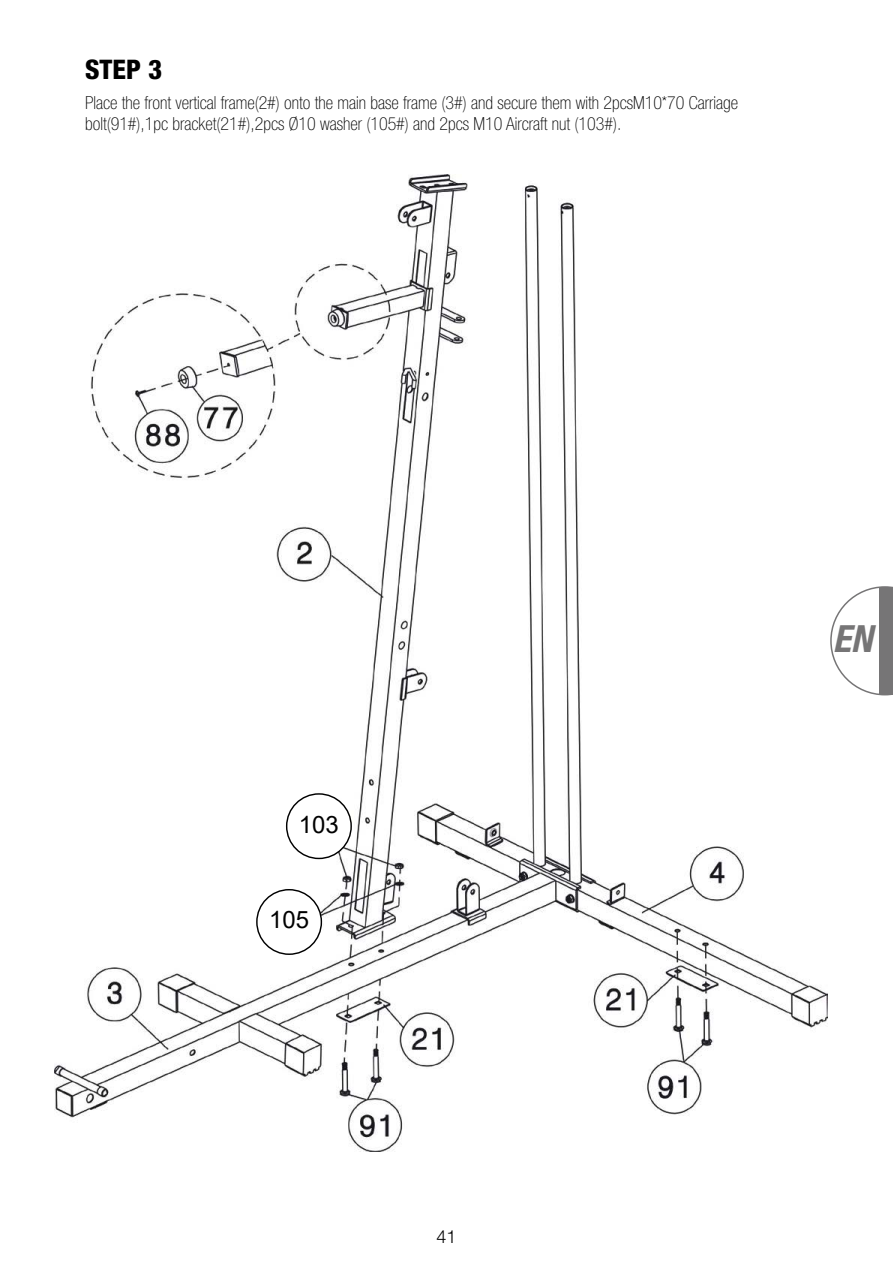
<style>
.page{position:relative;width:893px;height:1263px;background:#fff}
.page>*{position:absolute;margin:0;border:0;box-sizing:border-box;transform-origin:0 0}
.t1{font:italic 700 condensed 37.5px "Helvetica Neue LT Std";color:#767576}
.t2{font:800 condensed 27px "Helvetica Neue LT Std";color:#000}
.t3{font:24px "Arial";color:#000}
.t4{font:100 condensed 18px/21.6px "Helvetica Neue LT Std";color:#000}
.t5{font:300 18px "Helvetica Neue LT Std";color:#000}
</style>
<div class="page">
<svg style="left:830px;top:586px;width:63px;height:109px"></svg>
<div style="left:879px;top:587px;width:14px;height:107px;background:#767576"></div>
<img style="left:54px;top:174px;width:774px;height:977px">
<div style="left:287px;top:794px;width:64px;height:64px;background:#fff;border-radius:50%"></div>
<div style="left:286px;top:793px;width:66px;height:66px;border:1px solid #000;border-radius:50%"></div>
<div style="left:257px;top:890px;width:64px;height:64px;background:#fff;border-radius:50%"></div>
<div style="left:256px;top:889px;width:66px;height:66px;border:1px solid #000;border-radius:50%"></div>
<h2 class="t2" style="left:85px;top:52px;width:79px">STEP 3</h2>
<p class="t4" style="left:85px;top:91px;width:655px">Place the front vertical frame(2#) onto the main base frame (3#) and secure them with 2pcsM10*70 Carriage bolt(91#),1pc bracket(21#),2pcs Ø10 washer (105#) and 2pcs M10 Aircraft nut (103#).</p>
<h3 class="t3" style="left:299px;top:808px;width:41px">103</h3>
<h3 class="t3" style="left:269px;top:903px;width:41px">105</h3>
<p class="t5" style="left:436px;top:1225px;width:22px">41</p>
<h1 class="t1" style="left:833px;top:616px;width:41px">EN</h1>
</div>
